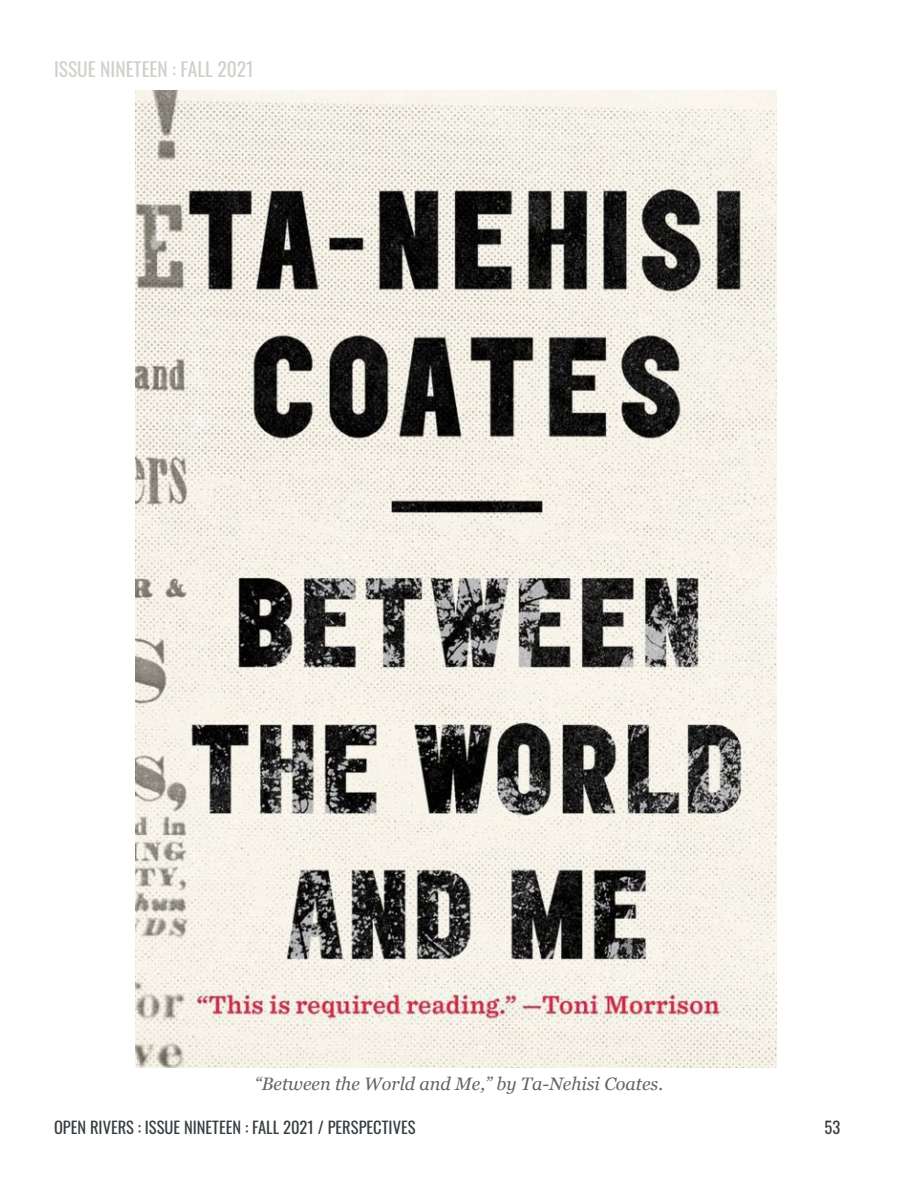
<style>
.page{position:relative;width:918px;height:1188px;background:#fff}
.page>*{position:absolute;margin:0;border:0;box-sizing:border-box;transform-origin:0 0}
.t1{font:19.5px "Oswald";color:#d3d0cb}
.t2{font:italic 18px "Georgia";color:#616567}
.t3{font:16.5px "Oswald";color:#393e41}
</style>
<div class="page">
<img style="left:135px;top:90px;width:642px;height:978px">
<p class="t1" style="left:54px;top:52px;width:201px">ISSUE NINETEEN : FALL 2021</p>
<p class="t2" style="left:255px;top:1072px;width:410px">“Between the World and Me,” by Ta-Nehisi Coates.</p>
<p class="t3" style="left:54px;top:1113px;width:363px">OPEN RIVERS : ISSUE NINETEEN : FALL 2021 / PERSPECTIVES</p>
<p class="t3" style="left:825px;top:1113px;width:17px">53</p>
</div>
